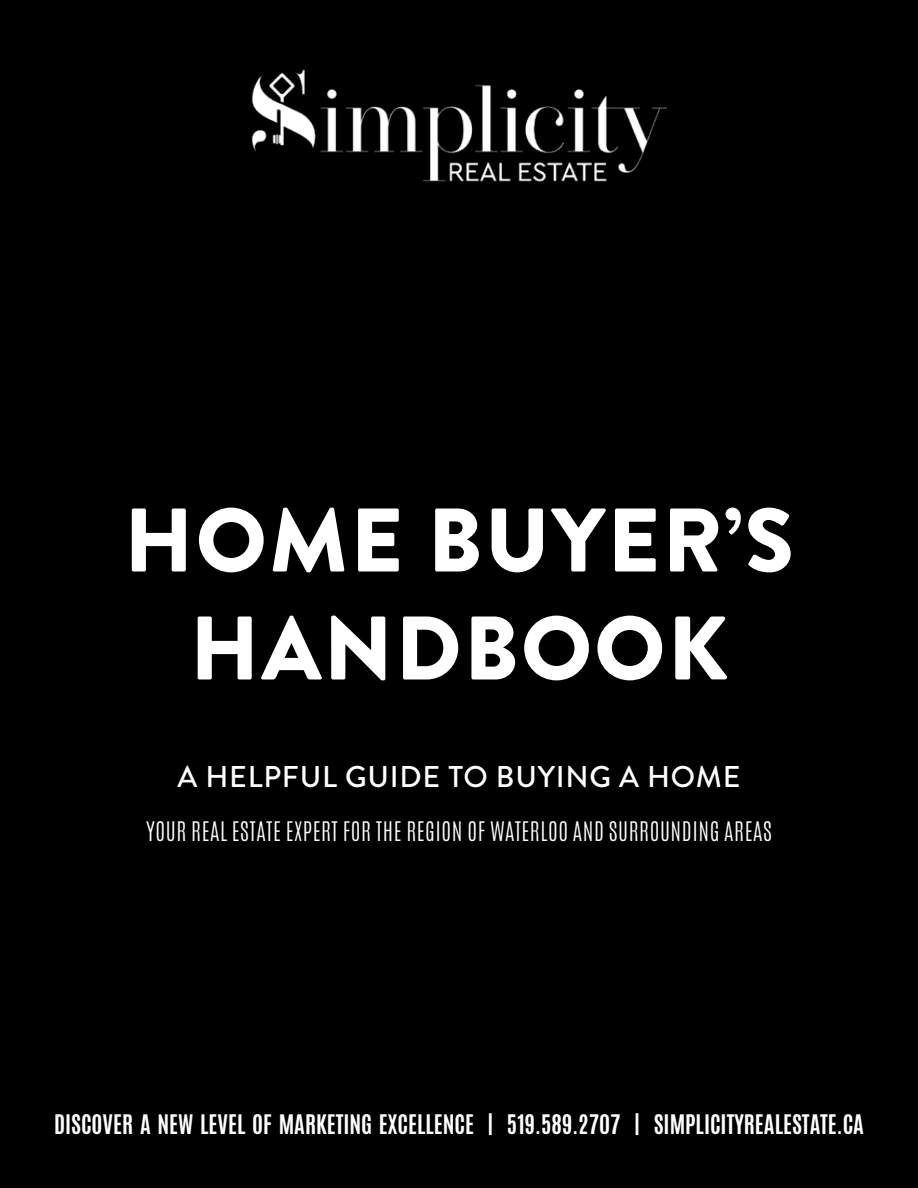
<style>
.page{position:relative;width:918px;height:1188px;background:#000}
.page>*{position:absolute;margin:0;border:0;box-sizing:border-box;transform-origin:0 0}
.t1{font:900 90px/108px "Brandon Grotesque";letter-spacing:.025em;color:#fff;text-align:center}
.t2{font:500 30px "Brandon Grotesque";letter-spacing:.025em;color:#fff}
.t3{font:700 22.5px "Antonio";color:#fff}
.t4{font:300 22.5px "Antonio";letter-spacing:.025em;color:#fff}
</style>
<div class="page">
<img style="left:251px;top:69px;width:416px;height:113px">
<h1 class="t1" style="left:124px;top:488px;width:671px">HOME BUYER’S<br>HANDBOOK</h1>
<h2 class="t2" style="left:178px;top:756px;width:564px">A HELPFUL GUIDE TO BUYING A HOME</h2>
<p class="t4" style="left:146px;top:816px;width:627px">YOUR REAL ESTATE EXPERT FOR THE REGION OF WATERLOO AND SURROUNDING AREAS</p>
<p class="t3" style="left:54px;top:1107px;width:811px">DISCOVER A NEW LEVEL OF MARKETING EXCELLENCE | 519.589.2707 | SIMPLICITYREALESTATE.CA</p>
</div>
